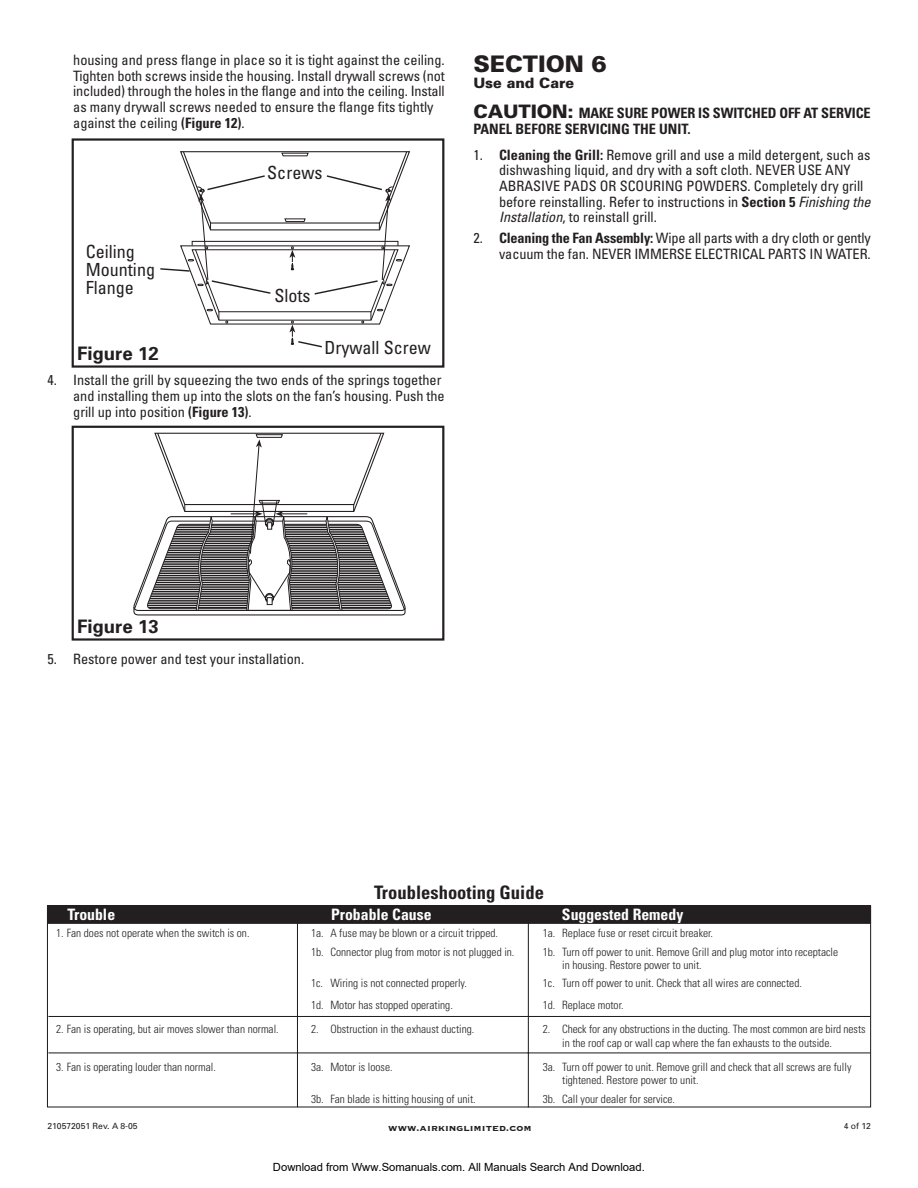
<style>
.page{position:relative;width:918px;height:1188px;background:#fff}
.page>*{position:absolute;margin:0;border:0;box-sizing:border-box;transform-origin:0 0}
.t1{font:900 22.8px "Univers";color:#231f20}
.t2{font:700 condensed 18.6px "Univers";color:#231f20}
.t3{font:700 18.6px "Univers";color:#231f20}
.t4{font:condensed 18.15px/18.1px "Univers";color:#231f20}
.t5{font:700 condensed 15.75px "Univers";color:#fff}
.t6{font:condensed 14.25px/15.8px "Univers";color:#231f20}
.t7{font:700 condensed 14.25px/30.3px "Univers";letter-spacing:-.005em;color:#231f20}
.t8{font:300 condensed 11.4px/13.6px "Univers";color:#231f20}
.t9{font:700 11.4px "Copperplate";color:#231f20}
.t10{font:11.25px "Arial";color:#000}
.t11{font:8.55px "Univers";color:#231f20}
.s1{font-weight:700}
.s2{font-weight:900;font-stretch:normal}
.s3{font-weight:900;font-stretch:normal;font-size:18.6px}
.s4{font-style:italic}
</style>
<div class="page">
<div style="left:72px;top:426px;width:372px;height:215px;border:2px solid #231f20"></div>
<svg style="left:133px;top:612px;width:273px;height:4px"></svg>
<svg style="left:133px;top:432px;width:273px;height:180px"></svg>
<div style="left:72px;top:138px;width:372px;height:230px;border:2px solid #231f20"></div>
<svg style="left:160px;top:151px;width:250px;height:197px"></svg>
<div style="left:49px;top:907px;width:820px;height:17px;background:#231f20"></div>
<div style="left:47px;top:905px;width:824px;height:203px;border:1px solid #231f20"></div>
<hr style="left:297px;top:914px;width:1px;height:193px;background:#231f20">
<hr style="left:528px;top:915px;width:1px;height:192px;background:#231f20">
<hr style="left:48px;top:1016px;width:823px;height:1px;background:#231f20">
<hr style="left:48px;top:1052px;width:823px;height:1px;background:#231f20">
<p class="t6" style="left:73px;top:53px;width:373px">housing and press flange in place so it is tight against the ceiling.<br>Tighten both screws inside the housing. Install drywall screws (not included) through the holes in the flange and into the ceiling. Install as many drywall screws needed to ensure the flange fits tightly against the ceiling <span class="s1">(Figure 12)</span>.</p>
<p class="t4" style="left:86px;top:244px;width:71px">Ceiling<br>Mounting<br>Flange</p>
<p class="t4" style="left:267px;top:165px;width:57px">Screws</p>
<p class="t4" style="left:274px;top:288px;width:38px">Slots</p>
<h2 class="t3" style="left:77px;top:347px;width:83px">Figure 12</h2>
<p class="t4" style="left:324px;top:340px;width:108px">Drywall Screw</p>
<p class="t6" style="left:73px;top:374px;width:373px;text-indent:-26px">4. Install the grill by squeezing the two ends of the springs together and installing them up into the slots on the fan’s housing. Push the grill up into position <span class="s1">(Figure 13)</span>.</p>
<h1 class="t1" style="left:473px;top:55px;width:135px">SECTION 6</h1>
<p class="t7" style="left:473px;top:69px;width:399px"><span class="s2">Use and Care<br></span><span class="s3">CAUTION:</span> MAKE SURE POWER IS SWITCHED OFF AT SERVICE</p>
<p class="t7" style="left:473px;top:115px;width:219px">PANEL BEFORE SERVICING THE UNIT.</p>
<p class="t6" style="left:499px;top:148px;width:376px;text-indent:-26px">1. <span class="s1">Cleaning the Grill:</span> Remove grill and use a mild detergent, such as dishwashing liquid, and dry with a soft cloth. NEVER USE ANY ABRASIVE PADS OR SCOURING POWDERS. Completely dry grill before reinstalling. Refer to instructions in <span class="s1">Section 5</span> <span class="s4">Finishing the Installation</span>, to reinstall grill.</p>
<p class="t6" style="left:473px;top:232px;width:399px;text-align:right">2. <span class="s1">Cleaning the Fan Assembly:</span> Wipe all parts with a dry cloth or gently vacuum the fan. NEVER IMMERSE ELECTRICAL PARTS IN WATER.</p>
<h2 class="t3" style="left:77px;top:620px;width:83px">Figure 13</h2>
<p class="t6" style="left:47px;top:652px;width:258px">5. Restore power and test your installation.</p>
<h2 class="t2" style="left:374px;top:885px;width:171px">Troubleshooting Guide</h2>
<p class="t5" style="left:67px;top:909px;width:49px">Trouble</p>
<p class="t5" style="left:331px;top:909px;width:102px">Probable Cause</p>
<p class="t5" style="left:562px;top:909px;width:123px">Suggested Remedy</p>
<p class="t8" style="left:56px;top:927px;width:195px">1. Fan does not operate when the switch is on.</p>
<p class="t8" style="left:311px;top:927px;width:188px">1a. A fuse may be blown or a circuit tripped.</p>
<p class="t8" style="left:543px;top:927px;width:172px">1a. Replace fuse or reset circuit breaker.</p>
<p class="t8" style="left:311px;top:946px;width:205px">1b. Connector plug from motor is not plugged in.</p>
<p class="t8" style="left:562px;top:946px;width:277px;text-indent:-19px">1b. Turn off power to unit. Remove Grill and plug motor into receptacle in housing. Restore power to unit.</p>
<p class="t8" style="left:311px;top:977px;width:157px">1c. Wiring is not connected properly.</p>
<p class="t8" style="left:543px;top:977px;width:261px">1c. Turn off power to unit. Check that all wires are connected.</p>
<p class="t8" style="left:311px;top:999px;width:143px">1d. Motor has stopped operating.</p>
<p class="t8" style="left:543px;top:999px;width:82px">1d. Replace motor.</p>
<p class="t8" style="left:56px;top:1023px;width:224px">2. Fan is operating, but air moves slower than normal.</p>
<p class="t8" style="left:311px;top:1023px;width:165px">2. Obstruction in the exhaust ducting.</p>
<p class="t8" style="left:562px;top:1023px;width:305px;text-indent:-19px">2. Check for any obstructions in the ducting. The most common are bird nests in the roof cap or wall cap where the fan exhausts to the outside.</p>
<p class="t8" style="left:56px;top:1061px;width:161px">3. Fan is operating louder than normal.</p>
<p class="t8" style="left:311px;top:1061px;width:83px">3a. Motor is loose.</p>
<p class="t8" style="left:562px;top:1061px;width:291px;text-indent:-19px">3a. Turn off power to unit. Remove grill and check that all screws are fully tightened. Restore power to unit.</p>
<p class="t8" style="left:311px;top:1093px;width:166px">3b. Fan blade is hitting housing of unit.</p>
<p class="t8" style="left:543px;top:1093px;width:134px">3b. Call your dealer for service.</p>
<p class="t11" style="left:47px;top:1123px;width:92px">210572051 Rev. A 8-05</p>
<p class="t9" style="left:388px;top:1121px;width:145px">www.airkinglimited.com</p>
<p class="t11" style="left:844px;top:1123px;width:29px">4 of 12</p>
<p class="t10" style="left:273px;top:1160px;width:373px">Download from Www.Somanuals.com. All Manuals Search And Download.</p>
</div>
